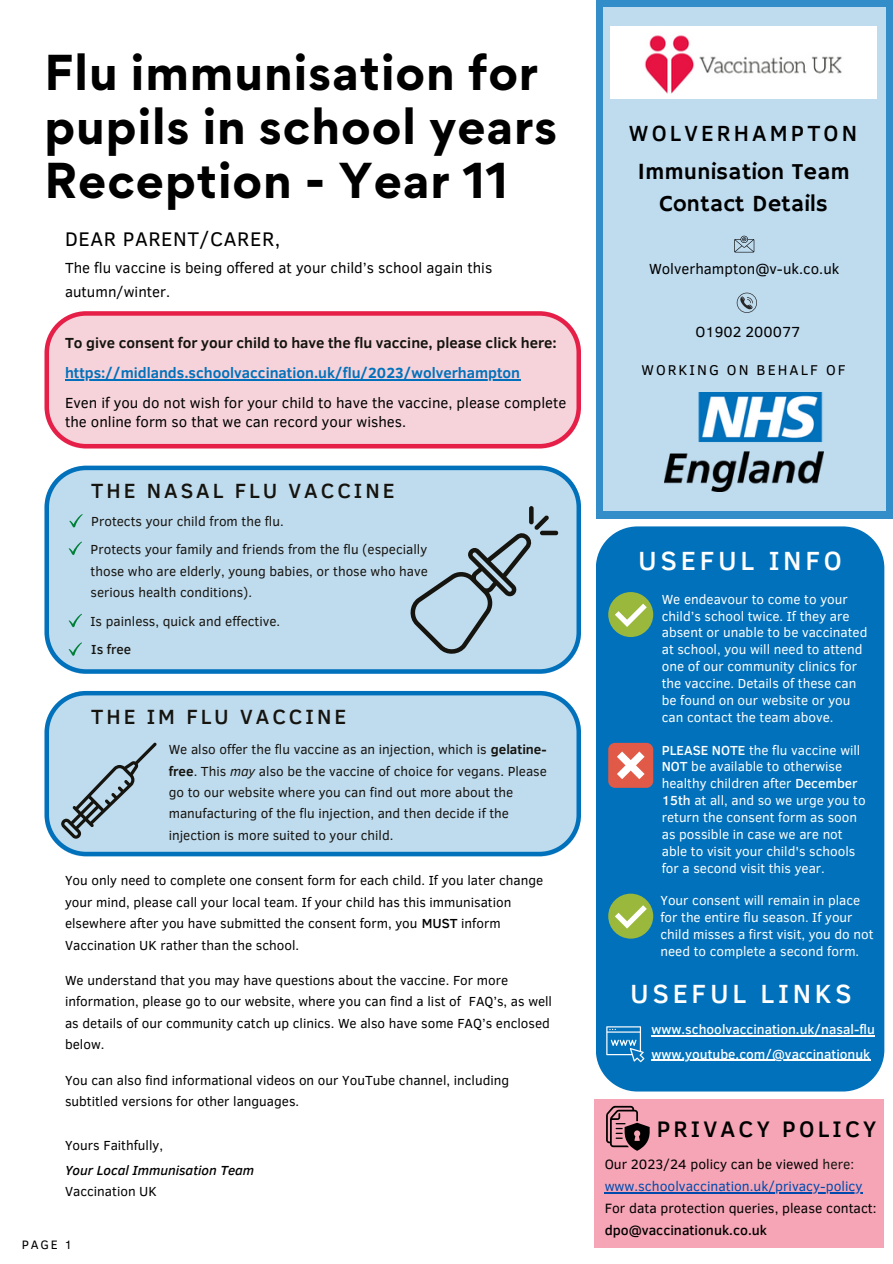
<style>
.page{position:relative;width:893px;height:1264px;background:#fff}
.page>*{position:absolute;margin:0;border:0;box-sizing:border-box;transform-origin:0 0}
.t1{font:700 45px/54px "Gordita";letter-spacing:.02em;color:#000}
.t2{font:500 27px "Clear Sans";letter-spacing:.14em;color:#fff}
.t3{font:23.1px/31.5px "Hammersmith One";color:#000;text-align:center}
.t4{font:500 23.1px "Clear Sans";letter-spacing:.14em;color:#000}
.t5{font:500 22.5px "Clear Sans";letter-spacing:.14em;color:#000}
.t6{font:500 21.15px "Clear Sans";letter-spacing:.14em;color:#15140f}
.t7{font:20.25px "Clear Sans";letter-spacing:.03em;color:#000}
.t8{font:15px/23.5px "Clear Sans";color:#000}
.t9{font:700 15px "Clear Sans";color:#15140f}
.t10{font:700 15px "Clear Sans";color:#0171bb}
.t11{font:14.55px "Clear Sans";letter-spacing:.14em;color:#000}
.t12{font:13.8px "Clear Sans";color:#000}
.t13{font:13.8px "Clear Sans";color:#004aad}
.t14{font:500 13.8px "Clear Sans";color:#000}
.t15{font:13.5px/21.3px "Clear Sans";color:#000}
.t16{font:13.5px/16.8px "Clear Sans";color:#fff}
.t17{font:13.5px/21.3px "Clear Sans";color:#15140f;text-align:justify}
.t18{font:500 13.5px "Clear Sans";color:#fff}
.t19{font:italic 500 13.5px "Clear Sans";color:#000}
.t20{font:500 13.5px "Clear Sans";color:#15140f}
.t21{font:12.6px "Clear Sans";color:#000}
.s1{font-weight:700}
.s2{font-style:italic}
.s3{font-weight:500}
.s4{color:#15140f}
</style>
<div class="page">
<div style="left:595px;top:0;width:297px;height:518px;background:#338dc8"></div>
<div style="left:603px;top:7px;width:282px;height:504px;background:#bfdbee"></div>
<img style="left:611px;top:27px;width:265px;height:72px">
<img style="left:664px;top:392px;width:159px;height:99px">
<div style="left:594px;top:1098px;width:290px;height:149px;background:#f5a5b5"></div>
<svg style="left:606px;top:1105px;width:43px;height:45px"></svg>
<hr style="left:604px;top:1192px;width:258px;height:1px;background:#004aad">
<div style="left:596px;top:526px;width:288px;height:565px;background:#0171bb"></div>
<svg style="left:734px;top:235px;width:20px;height:17px"></svg>
<svg style="left:736px;top:293px;width:21px;height:20px"></svg>
<svg style="left:606px;top:1026px;width:38px;height:36px"></svg>
<hr style="left:651px;top:1035px;width:224px;height:1px;background:#fff">
<hr style="left:651px;top:1059px;width:219px;height:1px;background:#fff">
<div style="left:608px;top:592px;width:45px;height:45px;background:#99b83c;border-radius:50%"></div>
<svg style="left:615px;top:603px;width:31px;height:24px"></svg>
<svg style="left:45px;top:311px;width:536px;height:137px;background:#f3c5cf"></svg>
<hr style="left:65px;top:379px;width:455px;height:1px;background:#0171bb">
<svg style="left:45px;top:465px;width:536px;height:208px;background:#b3d4ea"></svg>
<svg style="left:408px;top:515px;width:151px;height:141px;background:#acc5d6"></svg>
<svg style="left:529px;top:506px;width:4px;height:18px"></svg>
<svg style="left:69px;top:514px;width:14px;height:13px"></svg>
<svg style="left:69px;top:541px;width:13px;height:14px"></svg>
<svg style="left:69px;top:642px;width:13px;height:13px"></svg>
<svg style="left:69px;top:613px;width:13px;height:14px"></svg>
<div style="left:608px;top:893px;width:45px;height:45px;background:#99b83c;border-radius:50%"></div>
<svg style="left:615px;top:905px;width:31px;height:23px"></svg>
<div style="left:608px;top:742px;width:45px;height:45px;background:#e05a47;border-radius:7px"></div>
<svg style="left:617px;top:751px;width:27px;height:28px"></svg>
<svg style="left:45px;top:691px;width:536px;height:165px;background:#b2d3ea"></svg>
<svg style="left:61px;top:742px;width:95px;height:97px;background:#aac2d2"></svg>
<p class="t1" style="left:44px;top:45px;width:514px">Flu immunisation for pupils in school years<br>Reception - Year 11</p>
<p class="t7" style="left:65px;top:224px;width:217px">DEAR PARENT/CARER,</p>
<p class="t8" style="left:65px;top:255px;width:428px">The flu vaccine is being offered at your child’s school again this autumn/winter.</p>
<p class="t9" style="left:65px;top:332px;width:493px">To give consent for your child to have the flu vaccine, please click here:</p>
<p class="t10" style="left:65px;top:362px;width:456px">https://midlands.schoolvaccination.uk/flu/2023/wolverhampton</p>
<p class="t8" style="left:65px;top:392px;width:503px;line-height:19px">Even if you do not wish for your child to have the vaccine, please complete the online form so that we can record your wishes.</p>
<p class="t6" style="left:91px;top:475px;width:305px">THE NASAL FLU VACCINE</p>
<p class="t17" style="left:91px;top:509px;width:194px">Protects your child from the flu.</p>
<p class="t17" style="left:91px;top:538px;width:339px">Protects your family and friends from the flu (especially those who are elderly, young babies, or those who have serious health conditions).</p>
<p class="t17" style="left:91px;top:609px;width:191px">Is painless, quick and effective.</p>
<p class="t20" style="left:91px;top:639px;width:41px">Is free</p>
<p class="t6" style="left:91px;top:701px;width:256px">THE IM FLU VACCINE</p>
<p class="t17" style="left:169px;top:738px;width:379px;text-align:left">We also offer the flu vaccine as an injection, which is <span class="s1">gelatine&shy;free</span>. This <span class="s2">may</span> also be the vaccine of choice for vegans. Please go to our website where you can find out more about the manufacturing of the flu injection, and then decide if the injection is more suited to your child.</p>
<p class="t15" style="left:65px;top:869px;width:479px">You only need to complete one consent form for each child. If you later change your mind, please call your local team. If your child has this immunisation elsewhere after you have submitted the consent form, you <span class="s3">MUST</span> inform Vaccination UK rather than the school.</p>
<p class="t15" style="left:65px;top:969px;width:488px">We understand that you may have questions about the vaccine. For more information, please go to our website, where you can find a list of FAQ’s, as well as details of our community catch up clinics. We also have some FAQ’s enclosed below.</p>
<p class="t15" style="left:65px;top:1068px;width:445px">You can also find informational videos on our YouTube channel, including subtitled versions for other languages.</p>
<p class="t15" style="left:65px;top:1133px;width:99px">Yours Faithfully,</p>
<p class="t19" style="left:65px;top:1159px;width:191px">Your Local Immunisation Team</p>
<p class="t15" style="left:65px;top:1179px;width:93px">Vaccination UK</p>
<p class="t21" style="left:22px;top:1234px;width:52px">PAGE 1</p>
<p class="t5" style="left:629px;top:117px;width:230px">WOLVERHAMPTON</p>
<p class="t3" style="left:637px;top:157px;width:214px">Immunisation Team<br>Contact Details</p>
<p class="t8" style="left:649px;top:256px;width:192px">Wolverhampton@v-uk.co.uk</p>
<p class="t8" style="left:695px;top:319px;width:106px">O1902 200077</p>
<p class="t11" style="left:641px;top:359px;width:206px">WORKING ON BEHALF OF</p>
<p class="t2" style="left:638px;top:540px;width:205px">USEFUL INFO</p>
<p class="t16" style="left:661px;top:590px;width:207px">We endeavour to come to your child’s school twice. If they are absent or unable to be vaccinated at school, you will need to attend one of our community clinics for the vaccine. Details of these can be found on our website or you can contact the team above.</p>
<p class="t16" style="left:661px;top:740px;width:205px"><span class="s3">PLEASE NOTE</span> the flu vaccine will<br><span class="s3">NOT</span> be available to otherwise healthy children after <span class="s3">December<br>15th</span> at all, and so we urge you to return the consent form as soon as possible in case we are not able to visit your child's schools for a second visit this year.</p>
<p class="t16" style="left:660px;top:891px;width:214px">Your consent will remain in place for the entire flu season. If your child misses a first visit, you do not need to complete a second form.</p>
<p class="t2" style="left:630px;top:974px;width:223px">USEFUL LINKS</p>
<p class="t18" style="left:651px;top:1019px;width:225px">www.schoolvaccination.uk/nasal-flu</p>
<p class="t18" style="left:651px;top:1044px;width:220px">www.youtube.com/@vaccinationuk</p>
<p class="t4" style="left:656px;top:1111px;width:221px">PRIVACY POLICY</p>
<p class="t12" style="left:604px;top:1154px;width:251px">Our 2023/24 policy can be viewed <span class="s4">here:</span></p>
<p class="t13" style="left:604px;top:1176px;width:259px">www.schoolvaccination.uk/privacy-policy</p>
<p class="t12" style="left:604px;top:1198px;width:273px">For data protection queries, please contact:</p>
<p class="t14" style="left:604px;top:1220px;width:164px">dpo@vaccinationuk.co.uk</p>
</div>
